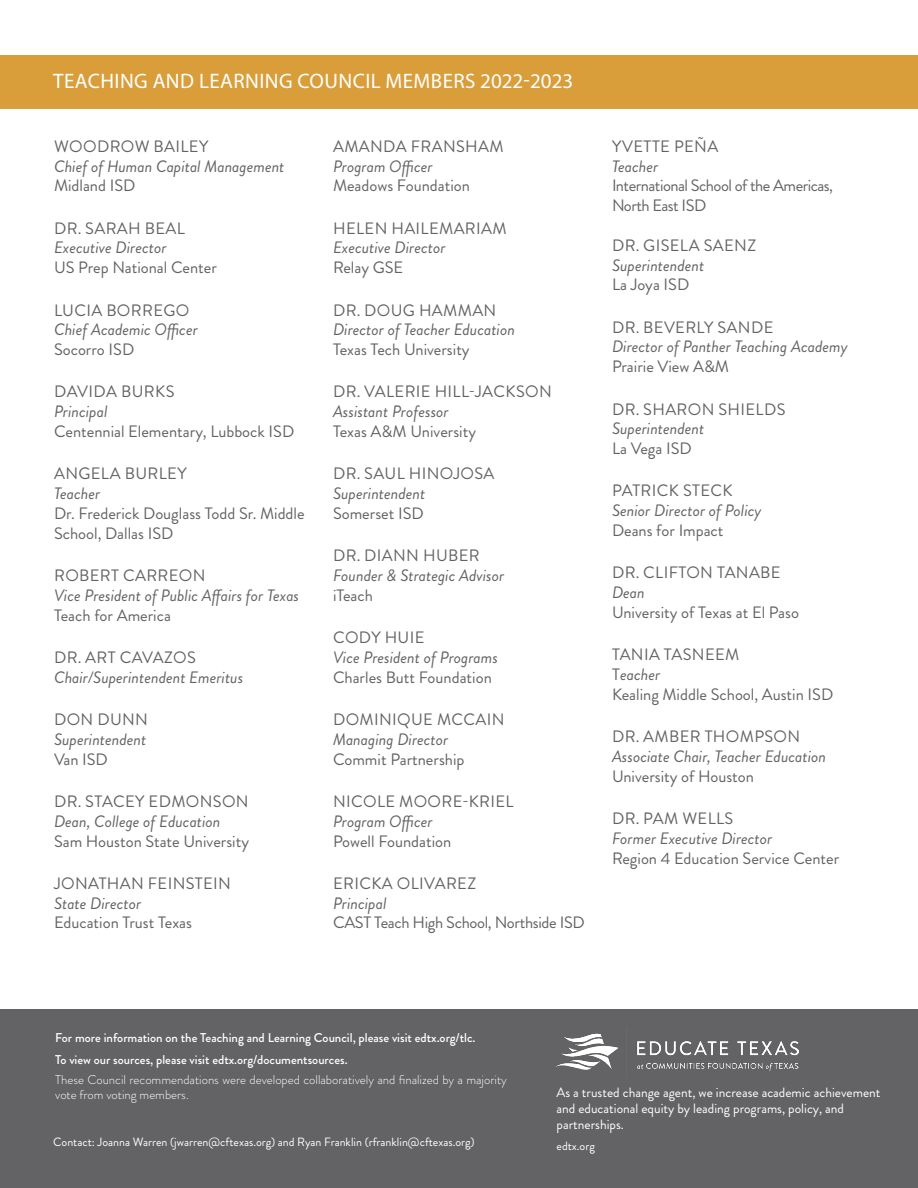
<style>
.page{position:relative;width:918px;height:1188px;background:#fff}
.page>*{position:absolute;margin:0;border:0;box-sizing:border-box;transform-origin:0 0}
.Subhead{font:21px "Myriad Pro";letter-spacing:.02em;color:#fff}
.t1{font:16.5px/19.8px "Brandon Grotesque";color:#636366}
.t2{font:italic 16.5px/19.8px "Brandon Grotesque";color:#636366}
.t3{font:16.5px/19.8px "Brandon Grotesque";letter-spacing:.02em;color:#636366}
.t4{font:16.5px/19.8px "Brandon Grotesque";letter-spacing:-.03em;color:#636366}
.t5{font:16.5px/19.8px "Brandon Grotesque";letter-spacing:-.02em;color:#636366}
.Footer_Text{font:13.5px/16.2px "Brandon Grotesque";color:#fff}
.Footer_Text-2{font:500 12.75px "Brandon Grotesque";color:#fff}
.Footer_Text-3{font:300 12.75px/15.3px "Brandon Grotesque";color:#fff}
.Footer_Text-4{font:12px "Brandon Grotesque";color:#fff}
.s1{font-style:normal}
.s2{font-style:italic}
</style>
<div class="page">
<div style="left:0;top:1009px;width:918px;height:179px;background:#636366"></div>
<img style="left:557px;top:1033px;width:242px;height:39px">
<div style="left:0;top:55px;width:918px;height:54px;background:#d99e3a"></div>
<p class="Subhead" style="left:53px;top:68px;width:521px">TEACHING AND LEARNING COUNCIL MEMBERS 2022-2023</p>
<p class="t2" style="left:54px;top:136px;width:232px"><span class="s1">WOODROW BAILEY<br></span>Chief of Human Capital Management<br><span class="s1">Midland ISD</span></p>
<p class="t1" style="left:54px;top:218px;width:164px">DR. SARAH BEAL<br><span class="s2">Executive Director<br></span>US Prep National Center</p>
<p class="t1" style="left:54px;top:300px;width:145px">LUCIA BORREGO<br><span class="s2">Chief Academic Officer<br></span>Socorro ISD</p>
<p class="t1" style="left:54px;top:382px;width:242px">DAVIDA BURKS<br><span class="s2">Principal<br></span>Centennial Elementary, Lubbock ISD</p>
<p class="t1" style="left:54px;top:464px;width:252px">ANGELA BURLEY<br><span class="s2">Teacher<br></span>Dr. Frederick Douglass Todd Sr. Middle<br>School, Dallas ISD</p>
<p class="t2" style="left:54px;top:566px;width:247px"><span class="s1">ROBERT CARREON<br></span>Vice President of Public Affairs for Texas<br><span class="s1">Teach for America</span></p>
<p class="t2" style="left:54px;top:648px;width:191px"><span class="s1">DR. ART CAVAZOS<br></span>Chair/Superintendent Emeritus</p>
<p class="t2" style="left:54px;top:710px;width:96px;text-align:justify"><span class="s1">DON DUNN </span>Superintendent <span class="s1">Van ISD</span></p>
<p class="t1" style="left:54px;top:792px;width:197px">DR. STACEY EDMONSON<br><span class="s2">Dean, College of Education<br></span>Sam Houston State University</p>
<p class="t1" style="left:54px;top:874px;width:179px">JONATHAN FEINSTEIN<br><span class="s2">State Director<br></span>Education Trust Texas</p>
<p class="t1" style="left:333px;top:136px;width:172px">AMANDA FRANSHAM<br><span class="s2">Program Officer<br></span>Meadows Foundation</p>
<p class="t3" style="left:333px;top:218px;width:175px">HELEN HAILEMARIAM<br><span class="s2">Executive Director<br></span>Relay GSE</p>
<p class="t1" style="left:333px;top:300px;width:184px">DR. DOUG HAMMAN<br><span class="s2">Director of Teacher Education<br></span>Texas Tech University</p>
<p class="t1" style="left:333px;top:382px;width:220px">DR. VALERIE HILL-JACKSON<br><span class="s2">Assistant Professor<br></span>Texas A&amp;M University</p>
<p class="t1" style="left:333px;top:464px;width:163px">DR. SAUL HINOJOSA<br><span class="s2">Superintendent<br></span>Somerset ISD</p>
<p class="t2" style="left:333px;top:546px;width:173px"><span class="s1">DR. DIANN HUBER<br></span>Founder &amp; Strategic Advisor <span class="s1">iTeach</span></p>
<p class="t1" style="left:333px;top:628px;width:166px">CODY HUIE<br><span class="s2">Vice President of Programs<br></span>Charles Butt Foundation</p>
<p class="t1" style="left:333px;top:710px;width:173px">DOMINIQUE MCCAIN<br><span class="s2">Managing Director<br></span>Commit Partnership</p>
<p class="t1" style="left:333px;top:792px;width:182px">NICOLE MOORE-KRIEL<br><span class="s2">Program Officer<br></span>Powell Foundation</p>
<p class="t5" style="left:333px;top:874px;width:253px">ERICKA OLIVAREZ<br><span class="s2">Principal<br></span>CAST Teach High School, Northside ISD</p>
<p class="t4" style="left:612px;top:136px;width:223px">YVETTE PEÑA<br><span class="s2">Teacher<br></span>International School of the Americas,<br>North East ISD</p>
<p class="t3" style="left:612px;top:235px;width:146px">DR. GISELA SAENZ<br><span class="s2">Superintendent<br></span>La Joya ISD</p>
<p class="t2" style="left:612px;top:317px;width:237px"><span class="s1">DR. BEVERLY SANDE<br></span>Director of Panther Teaching Academy<br><span class="s1">Prairie View A&amp;M</span></p>
<p class="t3" style="left:612px;top:399px;width:175px">DR. SHARON SHIELDS<br><span class="s2">Superintendent<br></span>La Vega ISD</p>
<p class="t1" style="left:612px;top:481px;width:151px">PATRICK STECK<br><span class="s2">Senior Director of Policy<br></span>Deans for Impact</p>
<p class="t1" style="left:612px;top:563px;width:189px">DR. CLIFTON TANABE<br><span class="s2">Dean<br></span>University of Texas at El Paso</p>
<p class="t1" style="left:612px;top:645px;width:223px">TANIA TASNEEM<br>T<span class="s2">eacher<br></span>Kealing Middle School, Austin ISD</p>
<p class="t1" style="left:612px;top:727px;width:216px">DR. AMBER THOMPSON<br><span class="s2">Associate Chair, Teacher Education<br></span>University of Houston</p>
<p class="t1" style="left:612px;top:809px;width:229px">DR. PAM WELLS<br><span class="s2">Former Executive Director<br></span>Region 4 Education Service Center</p>
<p class="Footer_Text-2" style="left:55px;top:1029px;width:422px">For more information on the Teaching and Learning Council, please visit edtx.org/tlc.</p>
<p class="Footer_Text-2" style="left:55px;top:1051px;width:294px">To view our sources, please visit edtx.org/documentsources.</p>
<p class="Footer_Text-3" style="left:55px;top:1072px;width:453px">These Council recommendations were developed collaboratively and finalized by a majority vote from voting members.</p>
<p class="Footer_Text-4" style="left:53px;top:1134px;width:423px">Contact: Joanna Warren (jwarren@cftexas.org) and Ryan Franklin (rfranklin@cftexas.org)</p>
<p class="Footer_Text" style="left:557px;top:1084px;width:325px">As a trusted change agent, we increase academic achievement and educational equity by leading programs, policy, and partnerships.</p>
<p class="Footer_Text-4" style="left:557px;top:1138px;width:40px">edtx.org</p>
</div>
